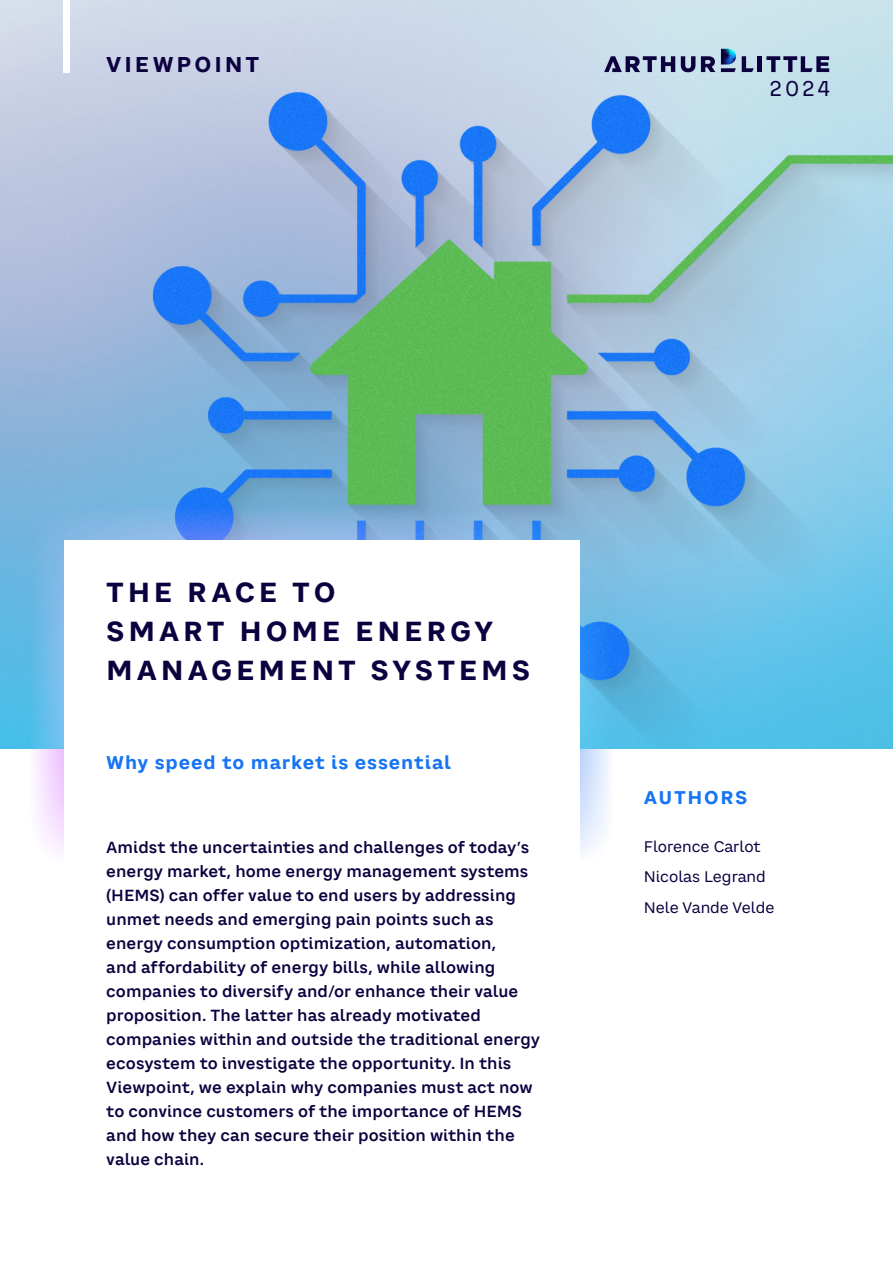
<style>
.page{position:relative;width:893px;height:1263px;background:#fff}
.page>*{position:absolute;margin:0;border:0;box-sizing:border-box;transform-origin:0 0}
.FC_BOX_HEADING{font:700 27px/39px "CA Saygon Text";letter-spacing:.14em;color:#0d003f}
.t1{font:700 21px "CA Saygon Text";letter-spacing:.14em;color:#0d003f}
.FC_VIEWPOINT_TEXT{font:21px "CA Saygon Text";color:#0d003f}
.FC_BOX_SUBHEADING{font:700 18px "CA Saygon Text";letter-spacing:.05em;color:#1774f5}
.FC_AUTHORS_TEXT{font:700 18px "CA Saygon Text";letter-spacing:.09em;color:#1774f5}
.FC_BOX_INTRO_PARA{font:600 15.75px/24px "CA Saygon Text";letter-spacing:.005em;color:#0d003f}
.FC_AUTHORS_NAME{font:15px "CA Saygon Text";color:#0d003f}
</style>
<div class="page">
<img style="left:0;top:0;width:893px;height:748px">
<svg style="left:30px;top:506px;width:583px;height:357px;background:#88bae7"></svg>
<div style="left:64px;top:540px;width:515px;height:638px;background:#fff"></div>
<svg style="left:681px;top:56px;width:14px;height:16px"></svg>
<svg style="left:701px;top:56px;width:14px;height:16px"></svg>
<svg style="left:604px;top:56px;width:71px;height:16px"></svg>
<hr style="left:758px;top:56px;width:4px;height:16px;background:#0d003f">
<svg style="left:742px;top:56px;width:12px;height:16px"></svg>
<svg style="left:766px;top:56px;width:63px;height:16px"></svg>
<svg style="left:721px;top:49px;width:15px;height:23px"></svg>
<div style="left:64px;top:0;width:6px;height:72px;background:#fff"></div>
<h2 class="t1" style="left:106px;top:48px;width:155px">VIEWPOINT</h2>
<p class="FC_VIEWPOINT_TEXT" style="left:770px;top:73px;width:62px">2024</p>
<p class="FC_BOX_HEADING" style="left:106px;top:573px;width:425px">THE RACE TO<br>SMART HOME ENERGY<br>MANAGEMENT SYSTEMS</p>
<p class="FC_BOX_SUBHEADING" style="left:106px;top:749px;width:346px">Why speed to market is essential</p>
<p class="FC_BOX_INTRO_PARA" style="left:106px;top:835px;width:435px">Amidst the uncertainties and challenges of today’s energy market, home energy management systems (HEMS) can offer value to end users by addressing unmet needs and emerging pain points such as energy consumption optimization, automation,<br>and affordability of energy bills, while allowing companies to diversify and/or enhance their value proposition. The latter has already motivated companies within and outside the traditional energy ecosystem to investigate the opportunity. In this Viewpoint, we explain why companies must act now to convince customers of the importance of HEMS and how they can secure their position within the value chain.</p>
<p class="FC_AUTHORS_TEXT" style="left:644px;top:783px;width:105px">AUTHORS</p>
<p class="FC_AUTHORS_NAME" style="left:644px;top:835px;width:118px">Florence Carlot</p>
<p class="FC_AUTHORS_NAME" style="left:644px;top:866px;width:123px">Nicolas Legrand</p>
<p class="FC_AUTHORS_NAME" style="left:644px;top:897px;width:132px">Nele Vande Velde</p>
</div>
